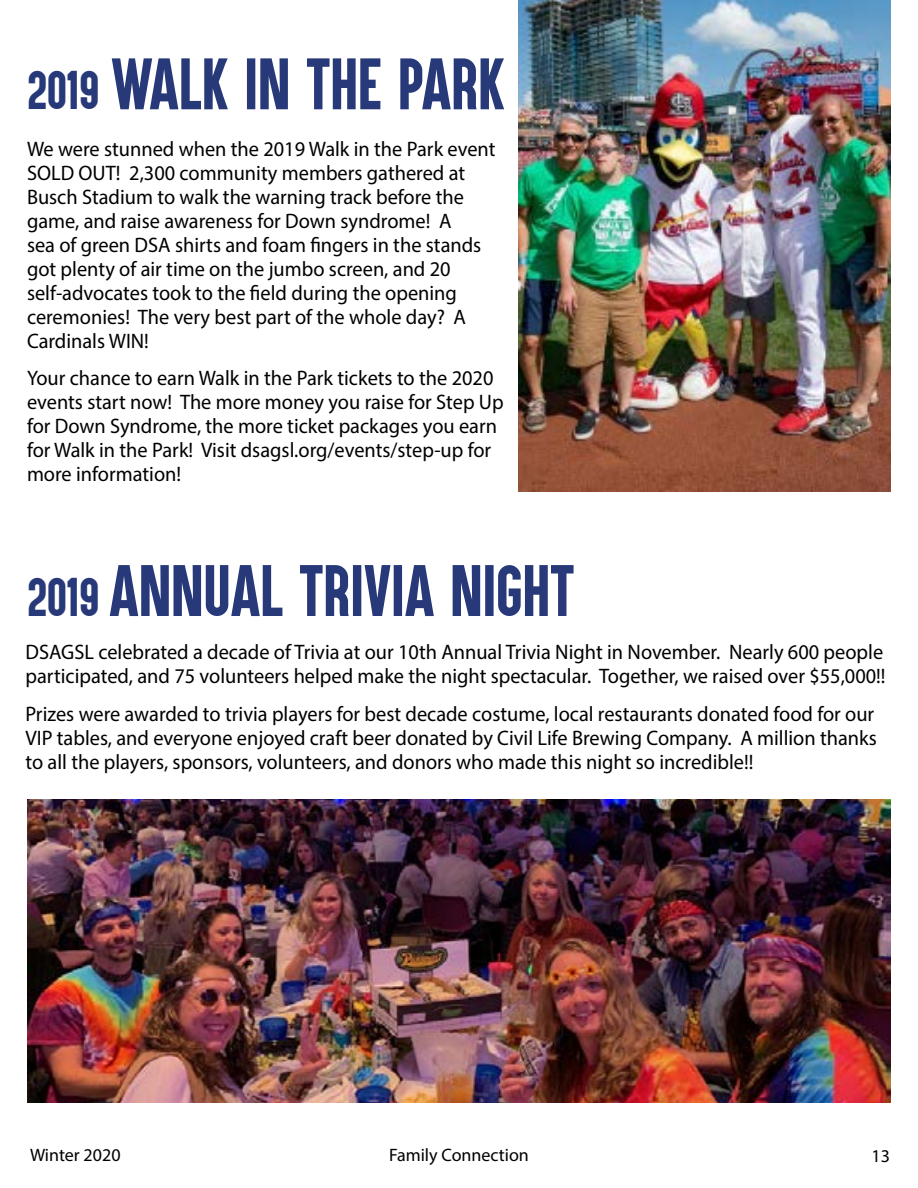
<style>
.page{position:relative;width:918px;height:1188px;background:#fff}
.page>*{position:absolute;margin:0;border:0;box-sizing:border-box;transform-origin:0 0}
.t1{font:60px "Aku&Kamu";color:#273978}
.t2{font:21px/24px "Myriad Pro";color:#000}
.t3{font:18px "Myriad Pro";color:#000}
.s1{font-size:45px}
</style>
<div class="page">
<img style="left:27px;top:799px;width:864px;height:303px">
<img style="left:519px;top:0;width:372px;height:491px">
<h1 class="t1" style="left:27px;top:45px;width:479px"><span class="s1">2019</span> WALK IN THE PARK</h1>
<p class="t2" style="left:27px;top:136px;width:470px">We were stunned when the 2019 Walk in the Park event SOLD OUT! 2,300 community members gathered at Busch Stadium to walk the warning track before the game, and raise awareness for Down syndrome! A<br>sea of green DSA shirts and foam fingers in the stands got plenty of air time on the jumbo screen, and 20 self-advocates took to the field during the opening ceremonies! The very best part of the whole day? A Cardinals WIN!</p>
<p class="t2" style="left:27px;top:366px;width:478px">Your chance to earn Walk in the Park tickets to the 2020 events start now! The more money you raise for Step Up for Down Syndrome, the more ticket packages you earn for Walk in the Park! Visit dsagsl.org/events/step-up for more information!</p>
<h1 class="t1" style="left:27px;top:551px;width:549px"><span class="s1">2019</span> ANNUAL TRIVIA NIGHT</h1>
<p class="t2" style="left:25px;top:640px;width:862px">DSAGSL celebrated a decade of Trivia at our 10th Annual Trivia Night in November. Nearly 600 people participated, and 75 volunteers helped make the night spectacular. Together, we raised over $55,000!!</p>
<p class="t2" style="left:25px;top:702px;width:853px">Prizes were awarded to trivia players for best decade costume, local restaurants donated food for our<br>VIP tables, and everyone enjoyed craft beer donated by Civil Life Brewing Company. A million thanks to all the players, sponsors, volunteers, and donors who made this night so incredible!!</p>
<p class="t3" style="left:30px;top:1144px;width:92px">Winter 2020</p>
<p class="t3" style="left:389px;top:1144px;width:141px">Family Connection</p>
<p class="t3" style="left:872px;top:1145px;width:20px">13</p>
</div>
